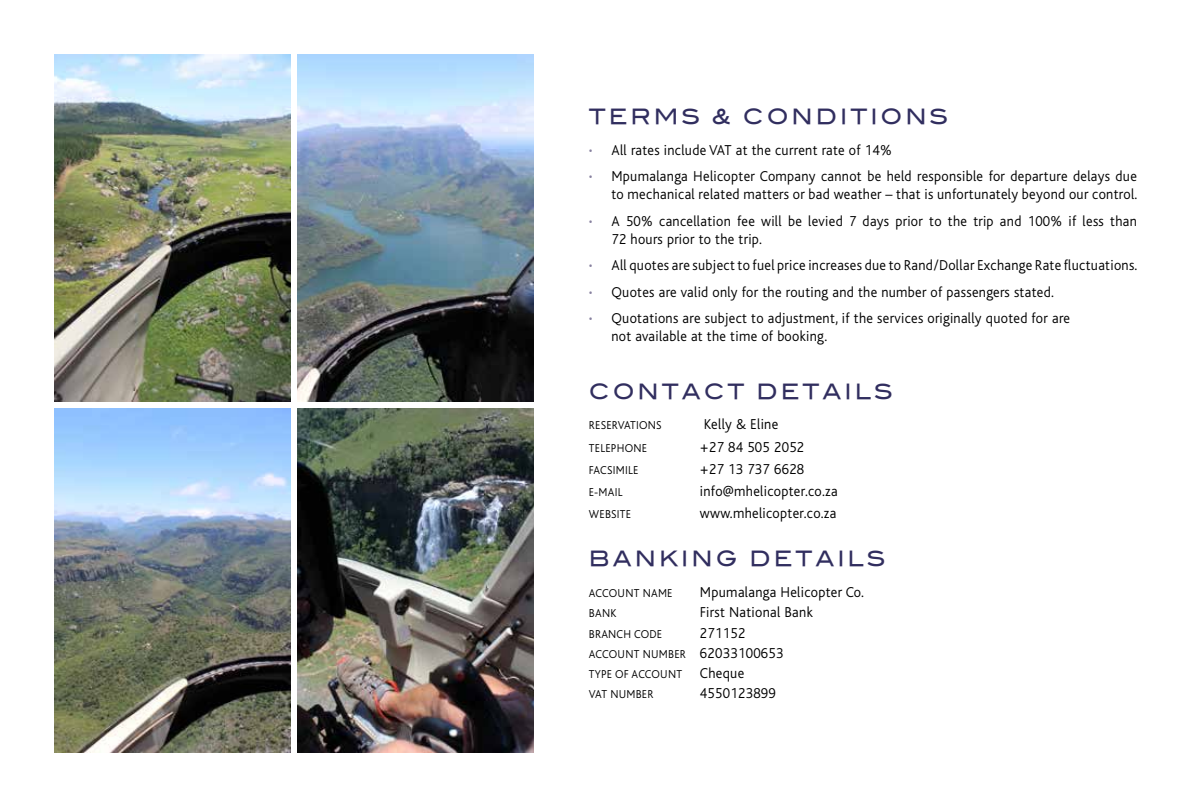
<style>
.page{position:relative;width:1191px;height:808px;background:#fff}
.page>*{position:absolute;margin:0;border:0;box-sizing:border-box;transform-origin:0 0}
.t1{font:21px "Blair Md ITCTT Medium";letter-spacing:.15em;color:#312e5f;scale:.95 1}
.t2{font:300 15px/18px "Bliss";letter-spacing:.02em;color:#000;scale:.95 1}
.t3{font:300 12px "Bliss";letter-spacing:.02em;color:#000;scale:.95 1}
.s1{font-size:13.5px;color:#87819f}
</style>
<div class="page">
<img style="left:298px;top:54px;width:236px;height:347px">
<img style="left:298px;top:408px;width:236px;height:345px">
<img style="left:54px;top:54px;width:236px;height:347px">
<img style="left:54px;top:408px;width:236px;height:345px">
<h1 class="t1" style="left:589px;top:99px;width:380px">TERMS &amp; CONDITIONS</h1>
<p class="t2" style="left:589px;top:141px;width:320px"><span class="s1">•</span> All rates include VAT at the current rate of 14%</p>
<p class="t2" style="left:589px;top:167px;width:579px;text-align:right"><span class="s1">•</span> Mpumalanga Helicopter Company cannot be held responsible for departure delays due to mechanical related matters or bad weather – that is unfortunately beyond our control.</p>
<p class="t2" style="left:611px;top:212px;width:555px;text-indent:-22px"><span class="s1">•</span> A 50% cancellation fee will be levied 7 days prior to the trip and 100% if less than<br>72 hours prior to the trip.</p>
<p class="t2" style="left:589px;top:256px;width:579px"><span class="s1">•</span> All quotes are subject to fuel price increases due to Rand/Dollar Exchange Rate fluctuations.</p>
<p class="t2" style="left:589px;top:283px;width:491px"><span class="s1">•</span> Quotes are valid only for the routing and the number of passengers stated.</p>
<p class="t2" style="left:611px;top:309px;width:484px;text-indent:-22px"><span class="s1">•</span> Quotations are subject to adjustment, if the services originally quoted for are not available at the time of booking.</p>
<h1 class="t1" style="left:589px;top:374px;width:321px">CONTACT DETAILS</h1>
<p class="t3" style="left:589px;top:419px;width:14px">Reservati</p>
<p class="t3" style="left:639px;top:419px;width:25px">onS</p>
<p class="t2" style="left:704px;top:416px;width:80px">Kelly &amp; Eline</p>
<p class="t3" style="left:589px;top:441px;width:14px">Teleph</p>
<p class="t3" style="left:624px;top:441px;width:17px">one</p>
<p class="t2" style="left:700px;top:438px;width:111px">+27 84 505 2052</p>
<p class="t3" style="left:589px;top:464px;width:12px">Facsimile</p>
<p class="t2" style="left:700px;top:460px;width:111px">+27 13 737 6628</p>
<p class="t3" style="left:589px;top:486px;width:18px">E-mail</p>
<p class="t2" style="left:700px;top:482px;width:147px">info@mhelicopter.co.za</p>
<p class="t3" style="left:589px;top:508px;width:18px">Website</p>
<p class="t2" style="left:700px;top:505px;width:145px">www.mhelicopter.co.za</p>
<h1 class="t1" style="left:589px;top:542px;width:314px">BANKING DETAILS</h1>
<p class="t3" style="left:589px;top:587px;width:74px">Account Name</p>
<p class="t2" style="left:700px;top:584px;width:174px">Mpumalanga Helicopter Co.</p>
<p class="t3" style="left:589px;top:607px;width:16px">Bank</p>
<p class="t2" style="left:700px;top:604px;width:120px">First National Bank</p>
<p class="t3" style="left:589px;top:627px;width:15px">Branch</p>
<p class="t3" style="left:634px;top:627px;width:23px">Code</p>
<p class="t2" style="left:700px;top:624px;width:49px">271152</p>
<p class="t3" style="left:589px;top:647px;width:82px">Account Number</p>
<p class="t2" style="left:700px;top:644px;width:89px">62033100653</p>
<p class="t3" style="left:589px;top:667px;width:92px">Type of Account</p>
<p class="t2" style="left:700px;top:664px;width:48px">Cheque</p>
<p class="t3" style="left:589px;top:688px;width:69px">VAT NU MBER</p>
<p class="t2" style="left:700px;top:684px;width:81px">4550123899</p>
</div>
